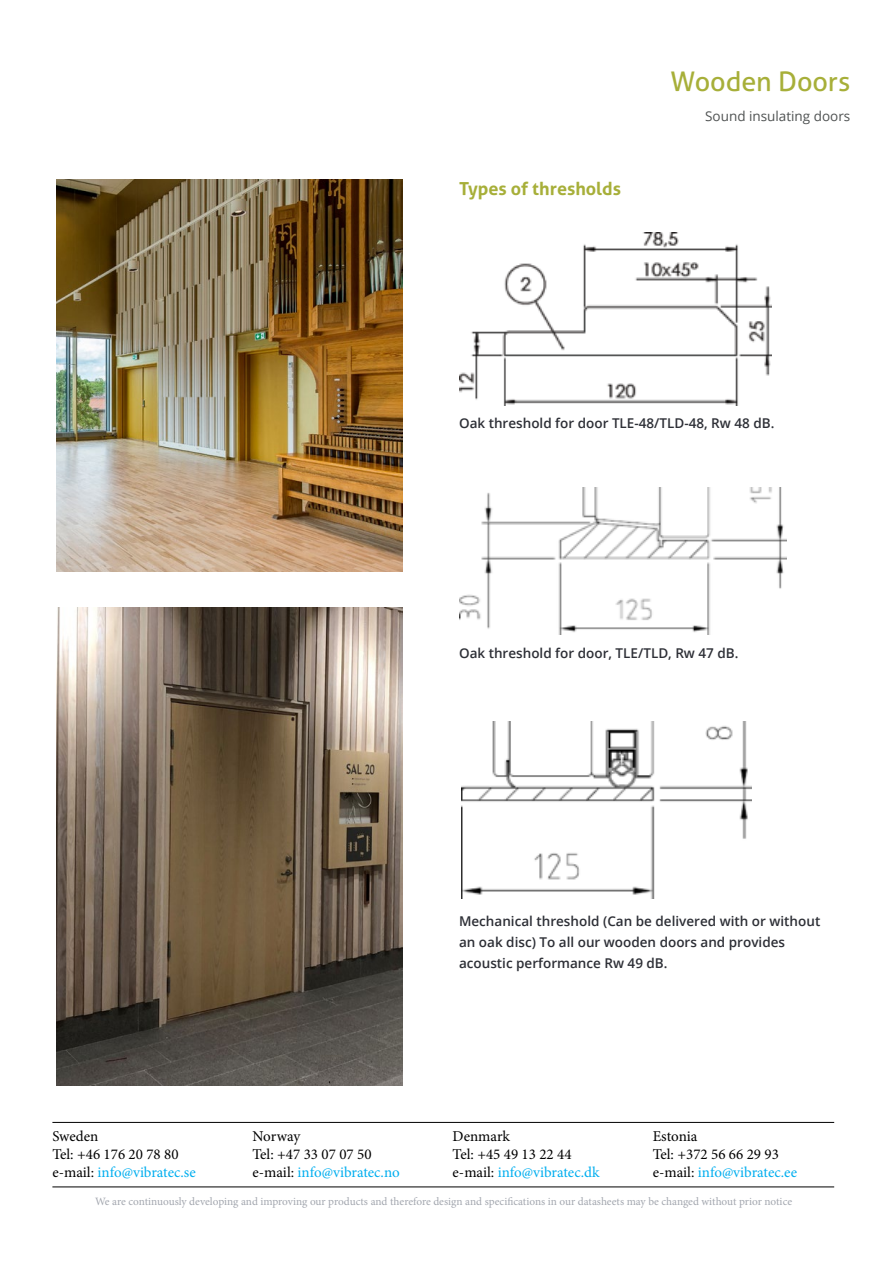
<style>
.page{position:relative;width:893px;height:1263px;background:#fff}
.page>*{position:absolute;margin:0;border:0;box-sizing:border-box;transform-origin:0 0}
.t1{font:27px "Aller";letter-spacing:-.005em;color:#a7af39}
.t2{font:700 18px "Aller";color:#a7af39}
.t3{font:15px/18px "Minion Pro";color:#000}
.t4{font:600 13.5px/21px "Open Sans";color:#2d2f36}
.t5{font:13.5px "Open Sans";color:#4f5252}
.t6{font:11.25px "Minion Pro";letter-spacing:-.005em;color:#a3a7af}
.s1{color:#00aeef}
</style>
<div class="page">
<img style="left:459px;top:233px;width:312px;height:172px">
<img style="left:459px;top:488px;width:327px;height:147px">
<img style="left:461px;top:722px;width:290px;height:177px">
<img style="left:57px;top:180px;width:345px;height:392px">
<img style="left:57px;top:607px;width:345px;height:478px">
<hr style="left:52px;top:1122px;width:782px;height:1px;background:#000">
<hr style="left:52px;top:1187px;width:782px;height:1px;background:#000">
<h2 class="t2" style="left:459px;top:177px;width:163px">Types of thresholds</h2>
<h1 class="t1" style="left:671px;top:65px;width:181px">Wooden Doors</h1>
<p class="t5" style="left:705px;top:107px;width:147px">Sound insulating doors</p>
<p class="t4" style="left:459px;top:412px;width:317px">Oak threshold for door TLE-48/TLD-48, Rw 48 dB.</p>
<p class="t4" style="left:459px;top:643px;width:281px">Oak threshold for door, TLE/TLD, Rw 47 dB.</p>
<p class="t4" style="left:459px;top:910px;width:363px">Mechanical threshold (Can be delivered with or without an oak disc) To all our wooden doors and provides acoustic performance Rw 49 dB.</p>
<p class="t3" style="left:52px;top:1127px;width:145px">Sweden<br>Tel: +46 176 20 78 80 e-mail: <span class="s1">info@vibratec.se</span></p>
<p class="t3" style="left:252px;top:1127px;width:149px">Norway<br>Tel: +47 33 07 07 50 e-mail: <span class="s1">info@vibratec.no</span></p>
<p class="t3" style="left:453px;top:1127px;width:148px">Denmark<br>Tel: +45 49 13 22 44 e-mail: <span class="s1">info@vibratec.dk</span></p>
<p class="t3" style="left:653px;top:1127px;width:146px">Estonia<br>Tel: +372 56 66 29 93 e-mail: <span class="s1">info@vibratec.ee</span></p>
<p class="t6" style="left:95px;top:1194px;width:699px">We are continuously developing and improving our products and therefore design and specifications in our datasheets may be changed without prior notice</p>
</div>
